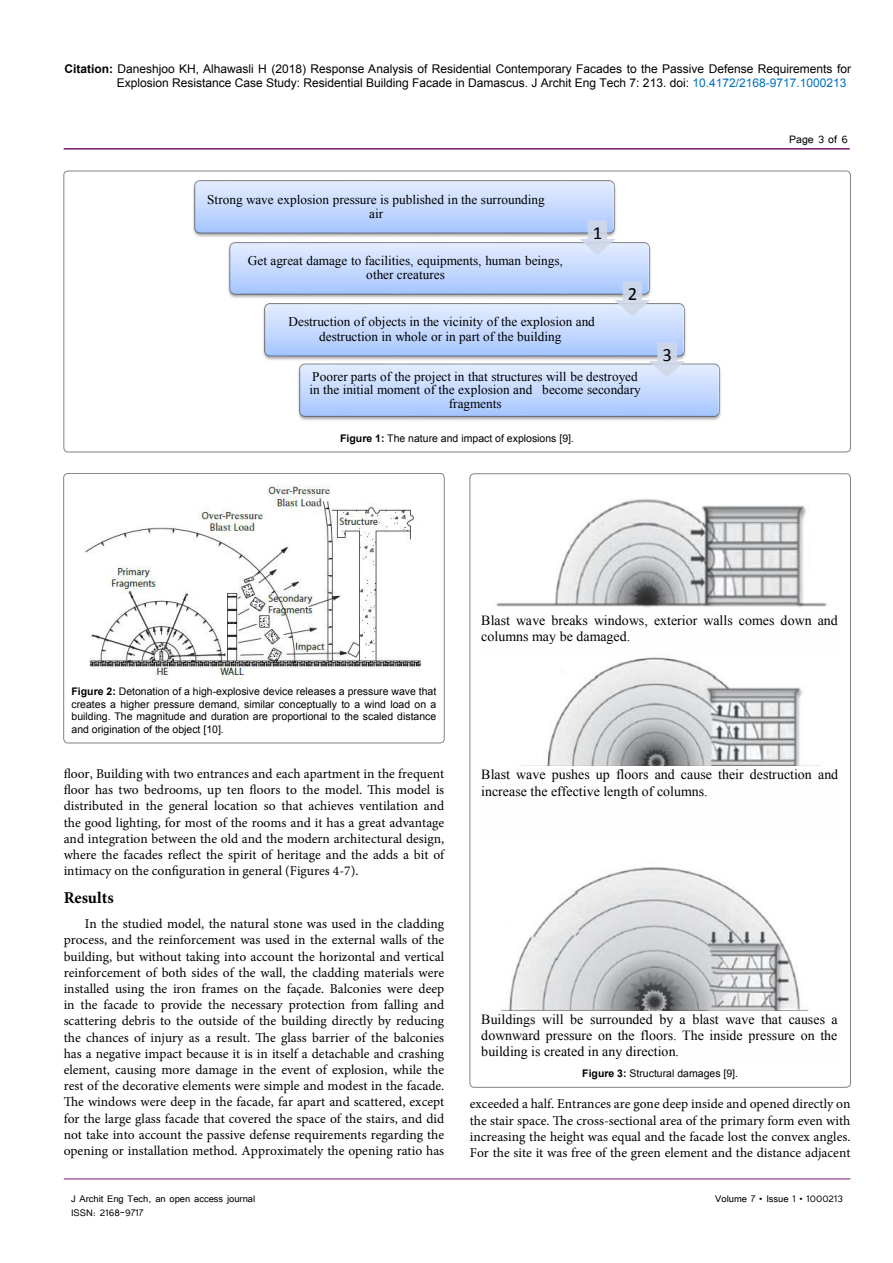
<style>
.page{position:relative;width:893px;height:1263px;background:#fff}
.page>*{position:absolute;margin:0;border:0;box-sizing:border-box;transform-origin:0 0}
.t1{font:18.75px "Calibri";color:#000}
.t2{font:700 16.5px "Minion Pro";color:#000}
.t3{font:13.95px/16.4px "Times New Roman";color:#000}
.t4{font:13.5px/16.2px "Minion Pro";color:#000;text-align:justify}
.t5{font:13.5px "Tunga";color:#000}
.t6{font:13.2px/13.8px "Times New Roman";color:#000;text-align:center}
.t7{font:12px/14.4px "Arial";color:#000}
.t8{font:12px "Tunga";color:#000}
.t9{font:10.5px/12.6px "Arial";color:#000;text-align:justify}
.s1{font-weight:700}
.s2{color:#0072bc}
</style>
<div class="page">
<hr style="left:64px;top:148px;width:786px;height:2px;background:#741472">
<hr style="left:64px;top:1179px;width:786px;height:1px;background:#741472">
<img style="left:193px;top:180px;width:423px;height:57px">
<img style="left:228px;top:242px;width:423px;height:56px">
<img style="left:263px;top:303px;width:423px;height:57px">
<img style="left:298px;top:363px;width:423px;height:58px">
<svg style="left:580px;top:221px;width:35px;height:34px"></svg>
<svg style="left:615px;top:282px;width:35px;height:34px"></svg>
<svg style="left:649px;top:343px;width:36px;height:34px"></svg>
<div style="left:64px;top:473px;width:380px;height:270px;border:1px solid #000;border-radius:4px"></div>
<img style="left:85px;top:485px;width:337px;height:194px">
<img style="left:500px;top:867px;width:309px;height:144px">
<img style="left:519px;top:657px;width:301px;height:109px">
<img style="left:496px;top:499px;width:331px;height:110px">
<p class="t7" style="left:117px;top:61px;width:736px;text-indent:-52px"><span class="s1">Citation:</span> Daneshjoo KH, Alhawasli H (2018) Response Analysis of Residential Contemporary Facades to the Passive Defense Requirements for<br>Explosion Resistance Case Study: Residential Building Facade in Damascus. J Archit Eng Tech 7: 213. doi: <span class="s2">10.4172/2168-9717.1000213</span></p>
<p class="t6" style="left:207px;top:193px;width:339px">Strong wave explosion pressure is published in the surrounding air</p>
<p class="t6" style="left:248px;top:254px;width:316px">Get agreat damage to facilities, equipments, human beings, other creatures</p>
<p class="t6" style="left:289px;top:314px;width:308px;line-height:14.5px">Destruction of objects in the vicinity of the explosion and destruction in whole or in part of the building</p>
<p class="t6" style="left:309px;top:369px;width:333px">Poorer parts of the project in that structures will be destroyed in the initial moment of the explosion and become secondary fragments</p>
<h1 class="t1" style="left:593px;top:221px;width:11px">1</h1>
<h1 class="t1" style="left:628px;top:282px;width:11px">2</h1>
<p class="t9" style="left:340px;top:432px;width:235px"><span class="s1">Figure 1:</span> The nature and impact of explosions [9].</p>
<h1 class="t1" style="left:662px;top:343px;width:11px">3</h1>
<p class="t5" style="left:789px;top:131px;width:60px">Page 3 of 6</p>
<p class="t9" style="left:72px;top:685px;width:366px"><span class="s1">Figure 2:</span> Detonation of a high-explosive device releases a pressure wave that creates a higher pressure demand, similar conceptually to a wind load on a building. The magnitude and duration are proportional to the scaled distance and origination of the object [10].</p>
<p class="t4" style="left:64px;top:765px;width:382px">floor, Building with two entrances and each apartment in the frequent floor has two bedrooms, up ten floors to the model. This model is distributed in the general location so that achieves ventilation and the good lighting, for most of the rooms and it has a great advantage and integration between the old and the modern architectural design, where the facades reflect the spirit of heritage and the adds a bit of intimacy on the configuration in general (Figures 4-7).</p>
<p class="t2" style="left:64px;top:886px;width:51px">Results</p>
<p class="t4" style="left:64px;top:916px;width:382px;text-indent:21px">In the studied model, the natural stone was used in the cladding process, and the reinforcement was used in the external walls of the building, but without taking into account the horizontal and vertical reinforcement of both sides of the wall, the cladding materials were installed using the iron frames on the façade. Balconies were deep in the facade to provide the necessary protection from falling and scattering debris to the outside of the building directly by reducing the chances of injury as a result. The glass barrier of the balconies has a negative impact because it is in itself a detachable and crashing element, causing more damage in the event of explosion, while the rest of the decorative elements were simple and modest in the facade.<br>The windows were deep in the facade, far apart and scattered, except for the large glass facade that covered the space of the stairs, and did not take into account the passive defense requirements regarding the opening or installation method. Approximately the opening ratio has</p>
<p class="t3" style="left:481px;top:611px;width:358px">Blast wave breaks windows, exterior walls comes down and columns may be damaged.</p>
<p class="t3" style="left:481px;top:766px;width:358px">Blast wave pushes up floors and cause their destruction and increase the effective length of columns.</p>
<p class="t3" style="left:481px;top:1011px;width:358px;text-align:justify">Buildings will be surrounded by a blast wave that causes a downward pressure on the floors. The inside pressure on the building is created in any direction.</p>
<p class="t9" style="left:582px;top:1067px;width:157px"><span class="s1">Figure 3:</span> Structural damages [9].</p>
<p class="t4" style="left:470px;top:1096px;width:382px">exceeded a half. Entrances are gone deep inside and opened directly on the stair space. The cross-sectional area of the primary form even with increasing the height was equal and the facade lost the convex angles.<br>For the site it was free of the green element and the distance adjacent</p>
<p class="t8" style="left:71px;top:1190px;width:186px">J Archit Eng Tech, an open access journal</p>
<p class="t8" style="left:715px;top:1190px;width:129px">Volume 7 • Issue 1 • 1000213</p>
<p class="t8" style="left:71px;top:1205px;width:74px">ISSN: 2168-9717</p>
</div>
